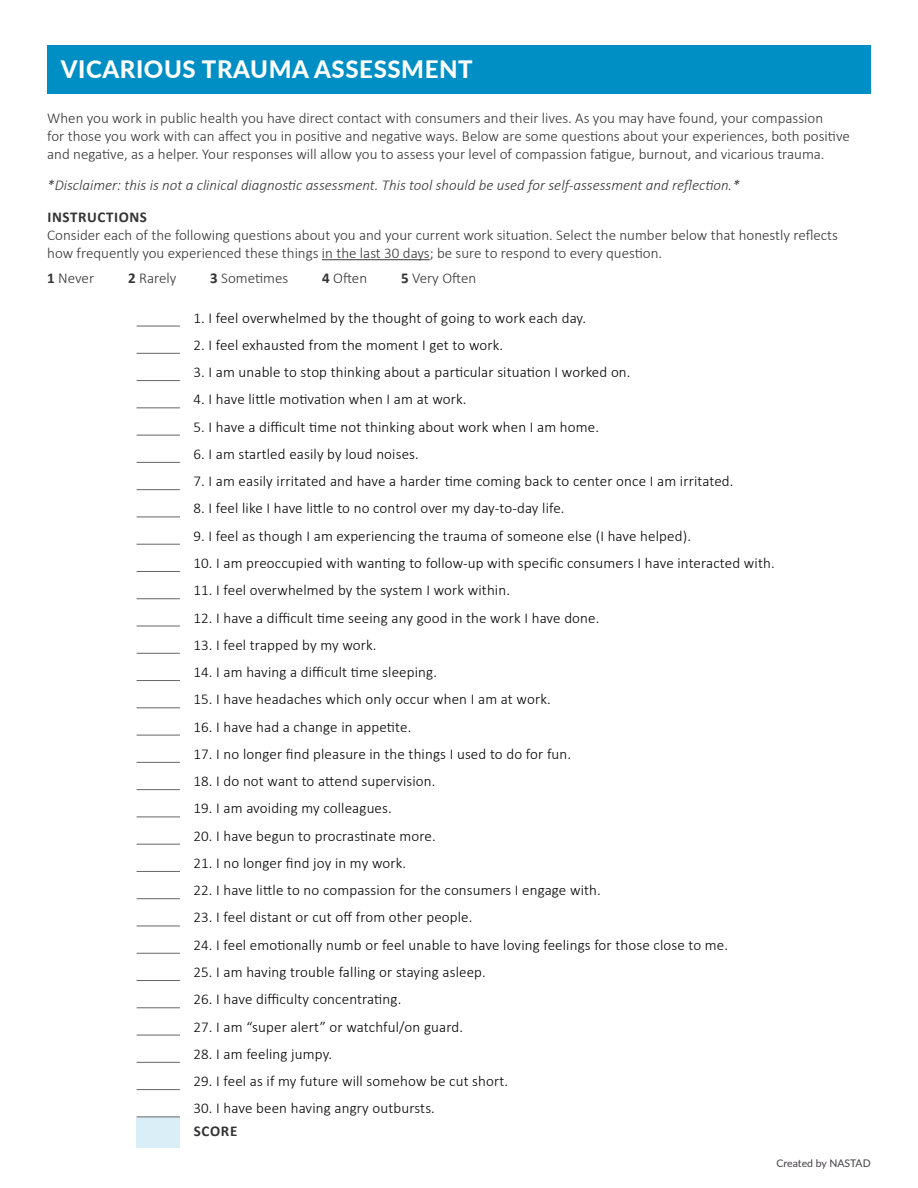
<style>
.page{position:relative;width:918px;height:1188px;background:#fff}
.page>*{position:absolute;margin:0;border:0;box-sizing:border-box;transform-origin:0 0}
.t1{font:800 24px "Lato";letter-spacing:.025em;color:#fff}
.t2{font:300 15px "Calibri";letter-spacing:.01em;color:#000}
.t3{font:300 15px/18px "Calibri";color:#343434}
.t4{font:italic 300 15px "Calibri";color:#343434}
.t5{font:700 15px "Calibri";letter-spacing:.04em;color:#343434}
.t6{font:10.5px "Lato";color:#403d41}
.s1{font-weight:700}
</style>
<div class="page">
<div style="left:137px;top:1117px;width:43px;height:30px;background:#d9eef6"></div>
<hr style="left:137px;top:326px;width:43px;height:1px;background:#666467">
<hr style="left:137px;top:353px;width:43px;height:1px;background:#666467">
<hr style="left:137px;top:380px;width:43px;height:1px;background:#666467">
<hr style="left:137px;top:408px;width:43px;height:1px;background:#666467">
<hr style="left:137px;top:435px;width:43px;height:1px;background:#666467">
<hr style="left:137px;top:462px;width:43px;height:1px;background:#666467">
<hr style="left:137px;top:489px;width:43px;height:1px;background:#666467">
<hr style="left:137px;top:517px;width:43px;height:1px;background:#666467">
<hr style="left:137px;top:544px;width:43px;height:1px;background:#666467">
<hr style="left:137px;top:571px;width:43px;height:1px;background:#666467">
<hr style="left:137px;top:598px;width:43px;height:1px;background:#666467">
<hr style="left:137px;top:626px;width:43px;height:1px;background:#666467">
<hr style="left:137px;top:653px;width:43px;height:1px;background:#666467">
<hr style="left:137px;top:680px;width:43px;height:1px;background:#666467">
<hr style="left:137px;top:708px;width:43px;height:1px;background:#666467">
<hr style="left:137px;top:735px;width:43px;height:1px;background:#666467">
<hr style="left:137px;top:762px;width:43px;height:1px;background:#666467">
<hr style="left:137px;top:789px;width:43px;height:1px;background:#666467">
<hr style="left:137px;top:817px;width:43px;height:1px;background:#666467">
<hr style="left:137px;top:844px;width:43px;height:1px;background:#666467">
<hr style="left:137px;top:871px;width:43px;height:1px;background:#666467">
<hr style="left:137px;top:898px;width:43px;height:1px;background:#666467">
<hr style="left:137px;top:926px;width:43px;height:1px;background:#666467">
<hr style="left:137px;top:953px;width:43px;height:1px;background:#666467">
<hr style="left:137px;top:980px;width:43px;height:1px;background:#666467">
<hr style="left:137px;top:1008px;width:43px;height:1px;background:#666467">
<hr style="left:137px;top:1035px;width:43px;height:1px;background:#666467">
<hr style="left:137px;top:1062px;width:43px;height:1px;background:#666467">
<hr style="left:137px;top:1089px;width:43px;height:1px;background:#666467">
<hr style="left:137px;top:1117px;width:43px;height:1px;background:#666467">
<div style="left:47px;top:45px;width:824px;height:48px;background:#008fc5"></div>
<hr style="left:322px;top:259px;width:108px;height:1px;background:#343434">
<h1 class="t1" style="left:61px;top:51px;width:414px">VICARIOUS TRAUMA ASSESSMENT</h1>
<p class="t3" style="left:47px;top:109px;width:804px">When you work in public health you have direct contact with consumers and their lives. As you may have found, your compassion<br>for those you work with can affect you in positive and negative ways. Below are some questions about your experiences, both positive and negative, as a helper. Your responses will allow you to assess your level of compassion fatigue, burnout, and vicarious trauma.</p>
<p class="t4" style="left:47px;top:176px;width:694px">*Disclaimer: this is not a clinical diagnostic assessment. This tool should be used for self-assessment and reflection.*</p>
<p class="t5" style="left:48px;top:206px;width:101px">INSTRUCTIONS</p>
<p class="t3" style="left:47px;top:226px;width:792px">Consider each of the following questions about you and your current work situation. Select the number below that honestly reflects how frequently you experienced these things in the last 30 days; be sure to respond to every question.</p>
<p class="t3" style="left:47px;top:268px;width:48px"><span class="s1">1</span> Never</p>
<p class="t3" style="left:128px;top:268px;width:50px"><span class="s1">2</span> Rarely</p>
<p class="t3" style="left:210px;top:268px;width:80px"><span class="s1">3</span> Sometimes</p>
<p class="t3" style="left:322px;top:268px;width:46px"><span class="s1">4</span> Often</p>
<p class="t3" style="left:401px;top:268px;width:77px"><span class="s1">5</span> Very Often</p>
<p class="t2" style="left:193px;top:308px;width:394px">1. I feel overwhelmed by the thought of going to work each day.</p>
<p class="t2" style="left:193px;top:336px;width:311px">2. I feel exhausted from the moment I get to work.</p>
<p class="t2" style="left:193px;top:363px;width:439px">3. I am unable to stop thinking about a particular situation I worked on.</p>
<p class="t2" style="left:193px;top:390px;width:275px">4. I have little motivation when I am at work.</p>
<p class="t2" style="left:193px;top:417px;width:407px">5. I have a difficult time not thinking about work when I am home.</p>
<p class="t2" style="left:193px;top:445px;width:227px">6. I am startled easily by loud noises.</p>
<p class="t2" style="left:193px;top:472px;width:542px">7. I am easily irritated and have a harder time coming back to center once I am irritated.</p>
<p class="t2" style="left:193px;top:499px;width:373px">8. I feel like I have little to no control over my day-to-day life.</p>
<p class="t2" style="left:193px;top:526px;width:499px">9. I feel as though I am experiencing the trauma of someone else (I have helped).</p>
<p class="t2" style="left:193px;top:554px;width:583px">10. I am preoccupied with wanting to follow-up with specific consumers I have interacted with.</p>
<p class="t2" style="left:193px;top:581px;width:318px">11. I feel overwhelmed by the system I work within.</p>
<p class="t2" style="left:193px;top:608px;width:408px">12. I have a difficult time seeing any good in the work I have done.</p>
<p class="t2" style="left:193px;top:635px;width:185px">13. I feel trapped by my work.</p>
<p class="t2" style="left:193px;top:663px;width:245px">14. I am having a difficult time sleeping.</p>
<p class="t2" style="left:193px;top:690px;width:359px">15. I have headaches which only occur when I am at work.</p>
<p class="t2" style="left:193px;top:717px;width:220px">16. I have had a change in appetite.</p>
<p class="t2" style="left:193px;top:745px;width:379px">17. I no longer find pleasure in the things I used to do for fun.</p>
<p class="t2" style="left:193px;top:772px;width:244px">18. I do not want to attend supervision.</p>
<p class="t2" style="left:193px;top:799px;width:200px">19. I am avoiding my colleagues.</p>
<p class="t2" style="left:193px;top:826px;width:244px">20. I have begun to procrastinate more.</p>
<p class="t2" style="left:193px;top:854px;width:214px">21. I no longer find joy in my work.</p>
<p class="t2" style="left:193px;top:881px;width:409px">22. I have little to no compassion for the consumers I engage with.</p>
<p class="t2" style="left:193px;top:908px;width:281px">23. I feel distant or cut off from other people.</p>
<p class="t2" style="left:193px;top:935px;width:536px">24. I feel emotionally numb or feel unable to have loving feelings for those close to me.</p>
<p class="t2" style="left:193px;top:963px;width:294px">25. I am having trouble falling or staying asleep.</p>
<p class="t2" style="left:193px;top:990px;width:210px">26. I have difficulty concentrating.</p>
<p class="t2" style="left:193px;top:1017px;width:271px">27. I am “super alert” or watchful/on guard.</p>
<p class="t2" style="left:193px;top:1045px;width:140px">28. I am feeling jumpy.</p>
<p class="t2" style="left:193px;top:1072px;width:316px">29. I feel as if my future will somehow be cut short.</p>
<p class="t2" style="left:193px;top:1099px;width:243px">30. I have been having angry outbursts.</p>
<p class="t5" style="left:194px;top:1121px;width:45px">SCORE</p>
<p class="t6" style="left:777px;top:1156px;width:96px">Created by NASTAD</p>
</div>
